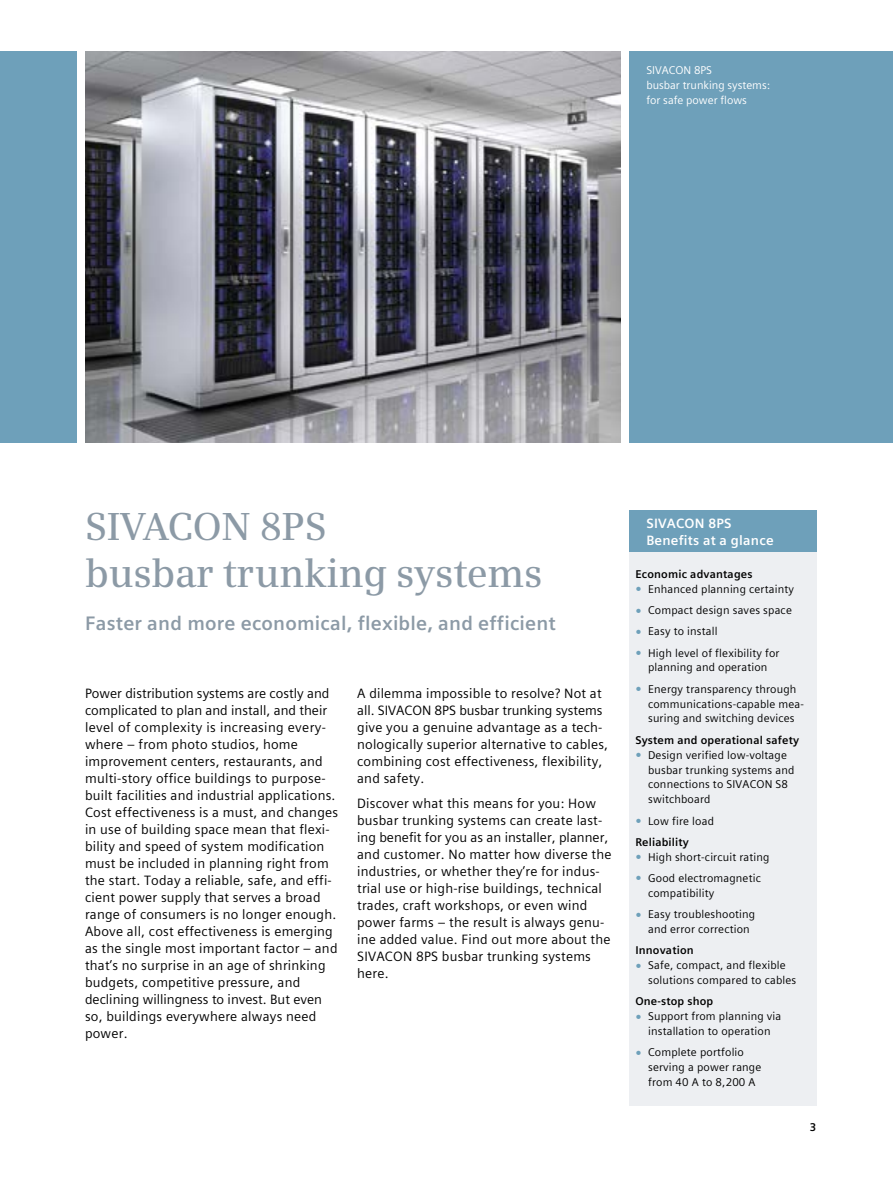
<style>
.page{position:relative;width:893px;height:1191px;background:#fff}
.page>*{position:absolute;margin:0;border:0;box-sizing:border-box;transform-origin:0 0}
.t1{font:600 39px/46.8px "Siemens Serif";letter-spacing:-.01em;color:#8c9aa6}
.t2{font:700 19.5px "Siemens Sans Global";letter-spacing:.01em;color:#8c9aa6}
.t3{font:13.5px/17px "Siemens Sans Global";letter-spacing:.015em;color:#000}
.t4{font:700 13.5px/17px "Siemens Sans Global";letter-spacing:.015em;color:#fff}
.t5{font:11.25px/14.9px "Siemens Sans Global";letter-spacing:.015em;color:#000}
.t6{font:700 11.25px "Siemens Sans Global";letter-spacing:.015em;color:#000}
.t7{font:11.25px/14.9px "Siemens Sans Global";color:#fff}
.s1{font-size:7.5px;color:#6ea0ba}
.s2{font-weight:700}
</style>
<div class="page">
<div style="left:629px;top:510px;width:187px;height:42px;background:#6ea0ba"></div>
<div style="left:629px;top:552px;width:187px;height:554px;background:#edeff2"></div>
<div style="left:629px;top:51px;width:264px;height:391px;background:#6ea0ba"></div>
<div style="left:0;top:51px;width:77px;height:391px;background:#6ea0ba"></div>
<img style="left:85px;top:51px;width:536px;height:391px">
<p class="t7" style="left:646px;top:63px;width:125px">SIVACON 8PS<br>busbar trunking systems: for safe power flows</p>
<h1 class="t1" style="left:85px;top:503px;width:459px">SIVACON 8PS<br>busbar trunking systems</h1>
<h2 class="t2" style="left:85px;top:608px;width:472px">Faster and more economical, flexible, and efficient</h2>
<p class="t3" style="left:85px;top:684px;width:255px">Power distribution systems are costly and complicated to plan and install, and their level of complexity is increasing every&shy;where – from photo studios, home improvement centers, restaurants, and multi-story office buildings to purpose&shy;built facilities and industrial applications.<br>Cost effectiveness is a must, and changes in use of building space mean that flexi&shy;bility and speed of system modification must be included in planning right from the start. Today a reliable, safe, and effi&shy;cient power supply that serves a broad range of consumers is no longer enough.<br>Above all, cost effectiveness is emerging as the single most important factor – and that’s no surprise in an age of shrinking budgets, competitive pressure, and declining willingness to invest. But even so, buildings everywhere always need power.</p>
<p class="t3" style="left:357px;top:684px;width:252px">A dilemma impossible to resolve? Not at all. SIVACON 8PS busbar trunking systems give you a genuine advantage as a tech&shy;nologically superior alternative to cables, combining cost effectiveness, flexibility, and safety.</p>
<p class="t3" style="left:357px;top:795px;width:256px">Discover what this means for you: How busbar trunking systems can create last&shy;ing benefit for you as an installer, planner, and customer. No matter how diverse the industries, or whether they’re for indus&shy;trial use or high-rise buildings, technical trades, craft workshops, or even wind power farms – the result is always genu&shy;ine added value. Find out more about the SIVACON 8PS busbar trunking systems here.</p>
<p class="t4" style="left:646px;top:515px;width:129px">SIVACON 8PS<br>Benefits at a glance</p>
<p class="t6" style="left:635px;top:565px;width:119px">Economic advantages</p>
<p class="t5" style="left:635px;top:581px;width:160px"><span class="s1">●</span> Enhanced planning certainty</p>
<p class="t5" style="left:635px;top:603px;width:158px"><span class="s1">●</span> Compact design saves space</p>
<p class="t5" style="left:635px;top:624px;width:84px"><span class="s1">●</span> Easy to install</p>
<p class="t5" style="left:635px;top:645px;width:146px;text-align:center"><span class="s1">●</span> High level of flexibility for planning and operation</p>
<p class="t5" style="left:648px;top:681px;width:157px;text-indent:-13px"><span class="s1">●</span> Energy transparency through communications-capable mea&shy;suring and switching devices</p>
<p class="t6" style="left:635px;top:731px;width:165px">System and operational safety</p>
<p class="t5" style="left:648px;top:747px;width:148px;text-indent:-13px"><span class="s1">●</span> Design verified low-voltage busbar trunking systems and connections to SIVACON S8 switchboard</p>
<p class="t5" style="left:635px;top:810px;width:80px;line-height:21.3px"><span class="s1">●</span> Low fire load<br><span class="s2">Reliability</span></p>
<p class="t5" style="left:635px;top:849px;width:136px"><span class="s1">●</span> High short-circuit rating</p>
<p class="t5" style="left:648px;top:870px;width:114px;text-indent:-13px"><span class="s1">●</span> Good electromagnetic compatibility</p>
<p class="t5" style="left:648px;top:907px;width:109px;text-indent:-13px"><span class="s1">●</span> Easy troubleshooting and error correction</p>
<p class="t6" style="left:635px;top:941px;width:60px">Innovation</p>
<p class="t5" style="left:648px;top:958px;width:150px;text-indent:-13px"><span class="s1">●</span> Safe, compact, and flexible solutions compared to cables</p>
<p class="t6" style="left:635px;top:992px;width:79px">One-stop shop</p>
<p class="t5" style="left:635px;top:1009px;width:148px;text-align:center"><span class="s1">●</span> Support from planning via installation to operation</p>
<p class="t5" style="left:648px;top:1045px;width:115px;text-indent:-13px"><span class="s1">●</span> Complete portfolio serving a power range from 40 A to 8,200 A</p>
<p class="t6" style="left:810px;top:1118px;width:8px">3</p>
</div>
